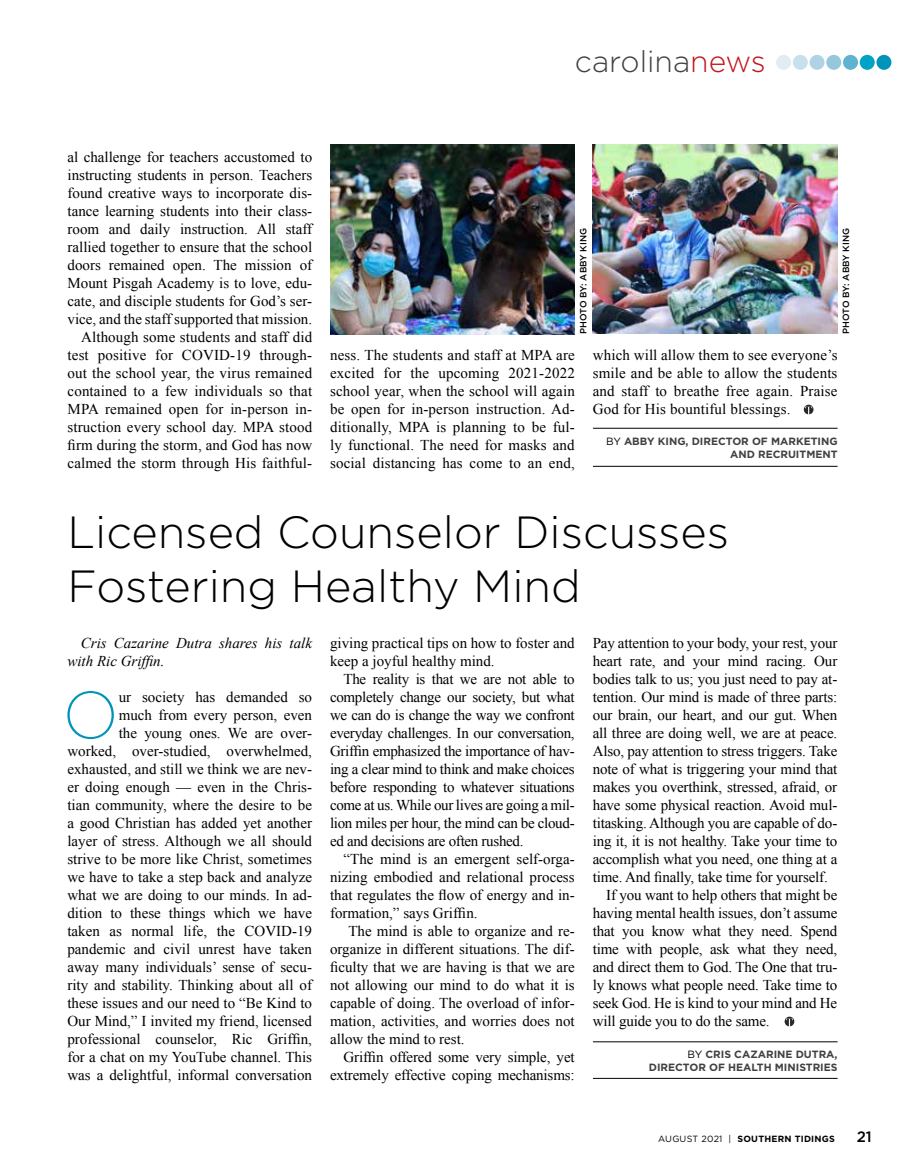
<style>
.page{position:relative;width:905px;height:1175px;background:#fff}
.page>*{position:absolute;margin:0;border:0;box-sizing:border-box;transform-origin:0 0}
.t1{font:200 66.45px "Gotham";color:#0094bb}
.t2{font:300 45px/54px "Gotham";color:#000}
.t3{font:300 30px "Gotham";color:#414042}
.t4{font:15px/18px "Times New Roman";color:#000;text-align:justify}
.t5{font:italic 15px/18px "Times New Roman";color:#000}
.t6{font:700 10.5px/12.6px "Gotham";color:#414042;text-align:right}
.t7{font:500 9px "Gotham";color:#000}
.t8{font:700 9px "Gotham";letter-spacing:.025em;color:#000}
.s1{color:#c2151c}
.s2{font-weight:400;color:#000}
.s3{font-weight:400}
.s4{font-weight:500;font-size:15px}
</style>
<div class="page">
<hr style="left:593px;top:466px;width:244px;height:1px;background:#000">
<hr style="left:593px;top:428px;width:244px;height:1px;background:#000">
<hr style="left:593px;top:1078px;width:244px;height:1px;background:#000">
<hr style="left:593px;top:1041px;width:244px;height:1px;background:#000">
<svg style="left:803px;top:405px;width:10px;height:9px"></svg>
<svg style="left:805px;top:407px;width:7px;height:8px"></svg>
<svg style="left:784px;top:1016px;width:10px;height:10px"></svg>
<svg style="left:786px;top:1018px;width:7px;height:8px"></svg>
<img style="left:330px;top:144px;width:244px;height:190px">
<div style="left:876px;top:55px;width:15px;height:15px;background:#0094bb;border-radius:50%"></div>
<div style="left:859px;top:55px;width:15px;height:15px;background:#00a2c5;border-radius:50%"></div>
<div style="left:843px;top:55px;width:15px;height:15px;background:#5eb4d0;border-radius:50%"></div>
<div style="left:826px;top:55px;width:15px;height:15px;background:#95c8dd;border-radius:50%"></div>
<div style="left:809px;top:55px;width:15px;height:15px;background:#afd3e4;border-radius:50%"></div>
<div style="left:792px;top:55px;width:15px;height:15px;background:#c8e0eb;border-radius:50%"></div>
<div style="left:776px;top:55px;width:15px;height:15px;background:#e2edf3;border-radius:50%"></div>
<img style="left:592px;top:144px;width:245px;height:189px">
<h3 class="t3" style="left:575px;top:42px;width:192px">carolina<span class="s1">news</span></h3>
<p class="t4" style="left:68px;top:148px;width:246px;text-align:right">al challenge for teachers accustomed to instructing students in person. Teachers found creative ways to incorporate dis&shy;tance learning students into their class&shy;room and daily instruction. All staff rallied together to ensure that the school doors remained open. The mission of Mount Pisgah Academy is to love, edu&shy;cate, and disciple students for God’s ser&shy;vice, and the staff supported that mission.<br>Although some students and staff did test positive for COVID-19 through&shy;out the school year, the virus remained contained to a few individuals so that MPA remained open for in-person in&shy;struction every school day. MPA stood firm during the storm, and God has now calmed the storm through His faithful-</p>
<p class="t7" style="left:577px;top:334px;width:108px;rotate:-90deg">PHOTO BY: ABBY KING</p>
<p class="t7" style="left:840px;top:334px;width:108px;rotate:-90deg">PHOTO BY: ABBY KING</p>
<p class="t4" style="left:330px;top:346px;width:246px">ness. The students and staff at MPA are excited for the upcoming 2021-2022 school year, when the school will again be open for in-person instruction. Ad&shy;ditionally, MPA is planning to be ful&shy;ly functional. The need for masks and social distancing has come to an end,</p>
<p class="t4" style="left:592px;top:346px;width:246px">which will allow them to see everyone’s smile and be able to allow the students and staff to breathe free again. Praise God for His bountiful blessings.</p>
<p class="t6" style="left:606px;top:435px;width:233px"><span class="s2">BY</span> ABBY KING, DIRECTOR OF MARKETING<br>AND RECRUITMENT</p>
<h2 class="t2" style="left:68px;top:503px;width:663px">Licensed Counselor Discusses<br>Fostering Healthy Mind</h2>
<p class="t5" style="left:67px;top:634px;width:246px;text-indent:14px">Cris Cazarine Dutra shares his talk with Ric Griffin.</p>
<h1 class="t1" style="left:63px;top:673px;width:58px">O</h1>
<p class="t4" style="left:330px;top:634px;width:246px">giving practical tips on how to foster and keep a joyful healthy mind.</p>
<p class="t4" style="left:330px;top:670px;width:246px;text-indent:14px">The reality is that we are not able to completely change our society, but what we can do is change the way we confront everyday challenges. In our conversation, Griffin emphasized the importance of hav&shy;ing a clear mind to think and make choices before responding to whatever situations come at us. While our lives are going a mil&shy;lion miles per hour, the mind can be cloud&shy;ed and decisions are often rushed.</p>
<p class="t4" style="left:330px;top:850px;width:246px;text-indent:14px">“The mind is an emergent self-orga&shy;nizing embodied and relational process that regulates the flow of energy and in&shy;formation,” says Griffin.</p>
<p class="t4" style="left:330px;top:922px;width:246px;text-indent:18px">The mind is able to organize and re&shy;organize in different situations. The dif&shy;ficulty that we are having is that we are not allowing our mind to do what it is capable of doing. The overload of infor&shy;mation, activities, and worries does not allow the mind to rest.</p>
<p class="t4" style="left:330px;top:1048px;width:246px;text-align:right">Griffin offered some very simple, yet extremely effective coping mechanisms:</p>
<p class="t4" style="left:592px;top:634px;width:246px">Pay attention to your body, your rest, your</p>
<p class="t4" style="left:592px;top:652px;width:246px">heart rate, and your mind racing. Our</p>
<p class="t4" style="left:592px;top:670px;width:246px">bodies talk to us; you just need to pay at-</p>
<p class="t4" style="left:592px;top:688px;width:246px">tention. Our mind is made of three parts:</p>
<p class="t4" style="left:592px;top:706px;width:246px">our brain, our heart, and our gut. When</p>
<p class="t4" style="left:592px;top:724px;width:246px">all three are doing well, we are at peace.</p>
<p class="t4" style="left:592px;top:742px;width:246px">Also, pay attention to stress triggers. Take</p>
<p class="t4" style="left:592px;top:760px;width:246px">note of what is triggering your mind that</p>
<p class="t4" style="left:592px;top:778px;width:246px">makes you overthink, stressed, afraid, or</p>
<p class="t4" style="left:592px;top:796px;width:246px">have some physical reaction. Avoid mul-</p>
<p class="t4" style="left:592px;top:814px;width:246px">titasking. Although you are capable of do-</p>
<p class="t4" style="left:592px;top:832px;width:246px">ing it, it is not healthy. Take your time to</p>
<p class="t4" style="left:592px;top:850px;width:246px">accomplish what you need, one thing at a</p>
<p class="t4" style="left:592px;top:868px;width:237px">time. And finally, take time for yourself.</p>
<p class="t4" style="left:606px;top:886px;width:233px">If you want to help others that might be</p>
<p class="t4" style="left:592px;top:904px;width:246px">having mental health issues, don’t assume</p>
<p class="t4" style="left:592px;top:922px;width:246px">that you know what they need. Spend</p>
<p class="t4" style="left:592px;top:940px;width:246px">time with people, ask what they need,</p>
<p class="t4" style="left:592px;top:958px;width:246px">and direct them to God. The One that tru-</p>
<p class="t4" style="left:592px;top:976px;width:246px">ly knows what people need. Take time to</p>
<p class="t4" style="left:592px;top:994px;width:246px">seek God. He is kind to your mind and He</p>
<p class="t4" style="left:592px;top:1012px;width:178px">will guide you to do the same.</p>
<p class="t6" style="left:649px;top:1047px;width:190px"><span class="s2">BY</span> CRIS CAZARINE DUTRA,<br>DIRECTOR OF HEALTH MINISTRIES</p>
<p class="t4" style="left:67px;top:688px;width:246px;text-align:right">ur society has demanded so<br>much from every person, even<br>the young ones. We are over&shy;worked, over-studied, overwhelmed, exhausted, and still we think we are nev&shy;er doing enough — even in the Chris&shy;tian community, where the desire to be a good Christian has added yet another layer of stress. Although we all should strive to be more like Christ, sometimes we have to take a step back and analyze what we are doing to our minds. In ad&shy;dition to these things which we have taken as normal life, the COVID-19 pandemic and civil unrest have taken away many individuals’ sense of secu&shy;rity and stability. Thinking about all of these issues and our need to “Be Kind to Our Mind,” I invited my friend, licensed professional counselor, Ric Griffin, for a chat on my YouTube channel. This was a delightful, informal conversation</p>
<p class="t8" style="left:658px;top:1132px;width:215px"><span class="s3">AUGUST 2021 |</span> SOUTHERN TIDINGS <span class="s4">21</span></p>
</div>
